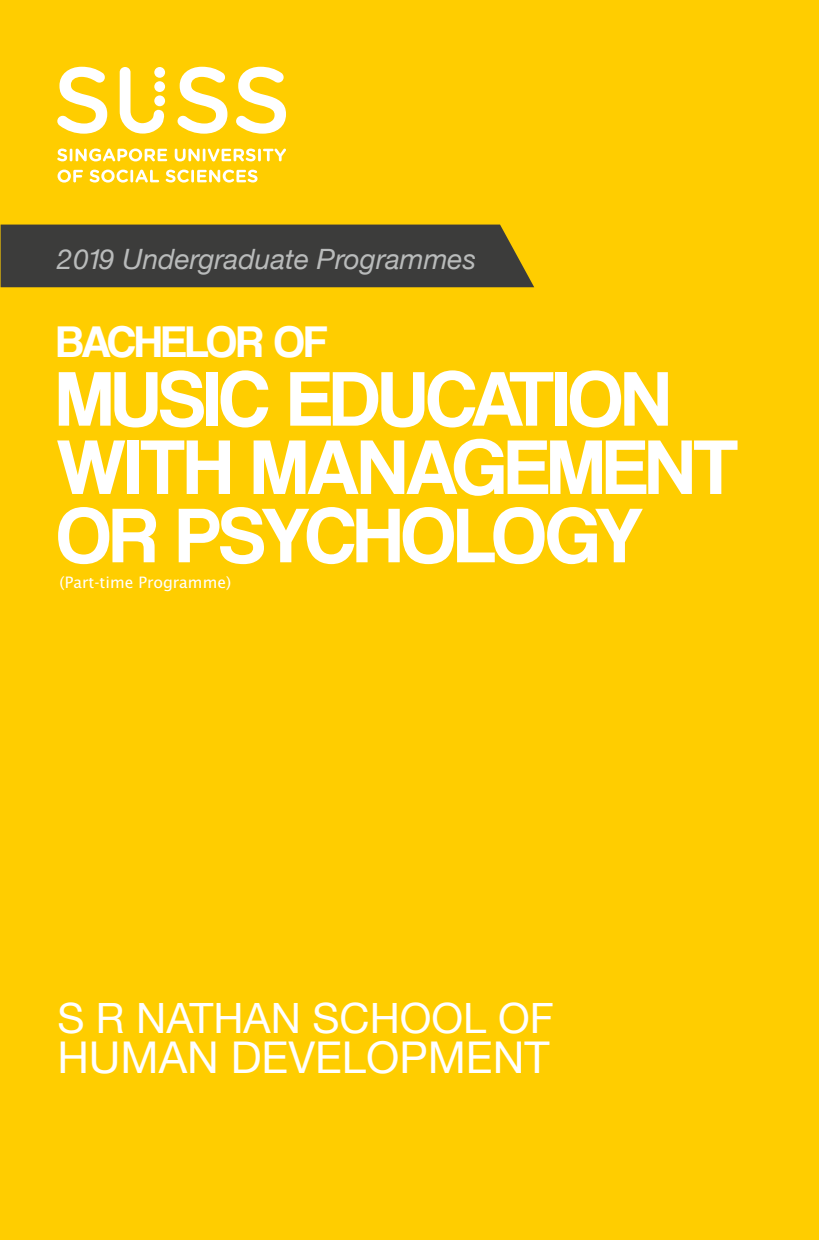
<style>
.page{position:relative;width:819px;height:1241px;background:#fff}
.page>*{position:absolute;margin:0;border:0;box-sizing:border-box;transform-origin:0 0}
.t1{font:80.5px/68.2px "Coolvetica Rg";color:#fff}
.t2{font:45.5px "Coolvetica Rg";color:#fff}
.t3{font:43.75px "Helvetica Neue";color:#fff}
.t4{font:41.65px "Helvetica Neue";color:#fff}
.t5{font:italic 28px "Helvetica Neue";color:#b9bbbb}
.t6{font:15.75px "Lucida Sans Std";color:#fff}
</style>
<div class="page">
<div style="left:1px;top:0;width:818px;height:1239px;background:#ffcd00"></div>
<div style="left:1px;top:224px;width:533px;height:63px;background:#3c3c3b"></div>
<svg style="left:57px;top:148px;width:110px;height:13px"></svg>
<svg style="left:175px;top:148px;width:111px;height:13px"></svg>
<svg style="left:58px;top:170px;width:25px;height:12px"></svg>
<svg style="left:90px;top:170px;width:69px;height:12px"></svg>
<svg style="left:166px;top:170px;width:91px;height:12px"></svg>
<svg style="left:177px;top:67px;width:50px;height:67px"></svg>
<svg style="left:236px;top:67px;width:50px;height:67px"></svg>
<svg style="left:57px;top:67px;width:50px;height:67px"></svg>
<svg style="left:120px;top:67px;width:44px;height:67px"></svg>
<div style="left:154px;top:67px;width:11px;height:11px;background:#fff;border-radius:50%"></div>
<div style="left:154px;top:81px;width:11px;height:11px;background:#fff;border-radius:50%"></div>
<div style="left:154px;top:95px;width:11px;height:11px;background:#fff;border-radius:50%"></div>
<p class="t5" style="left:57px;top:238px;width:420px">2019 Undergraduate Programmes</p>
<p class="t2" style="left:57px;top:315px;width:272px">BACHELOR OF</p>
<p class="t1" style="left:57px;top:364px;width:682px">MUSIC EDUCATION<br>WITH MANAGEMENT<br>OR PSYCHOLOGY</p>
<p class="t6" style="left:60px;top:573px;width:173px">(Part-time Programme)</p>
<p class="t4" style="left:57px;top:987px;width:498px">S R NATHAN SCHOOL OF</p>
<p class="t3" style="left:57px;top:1025px;width:493px">HUMAN DEVELOPMENT</p>
</div>
